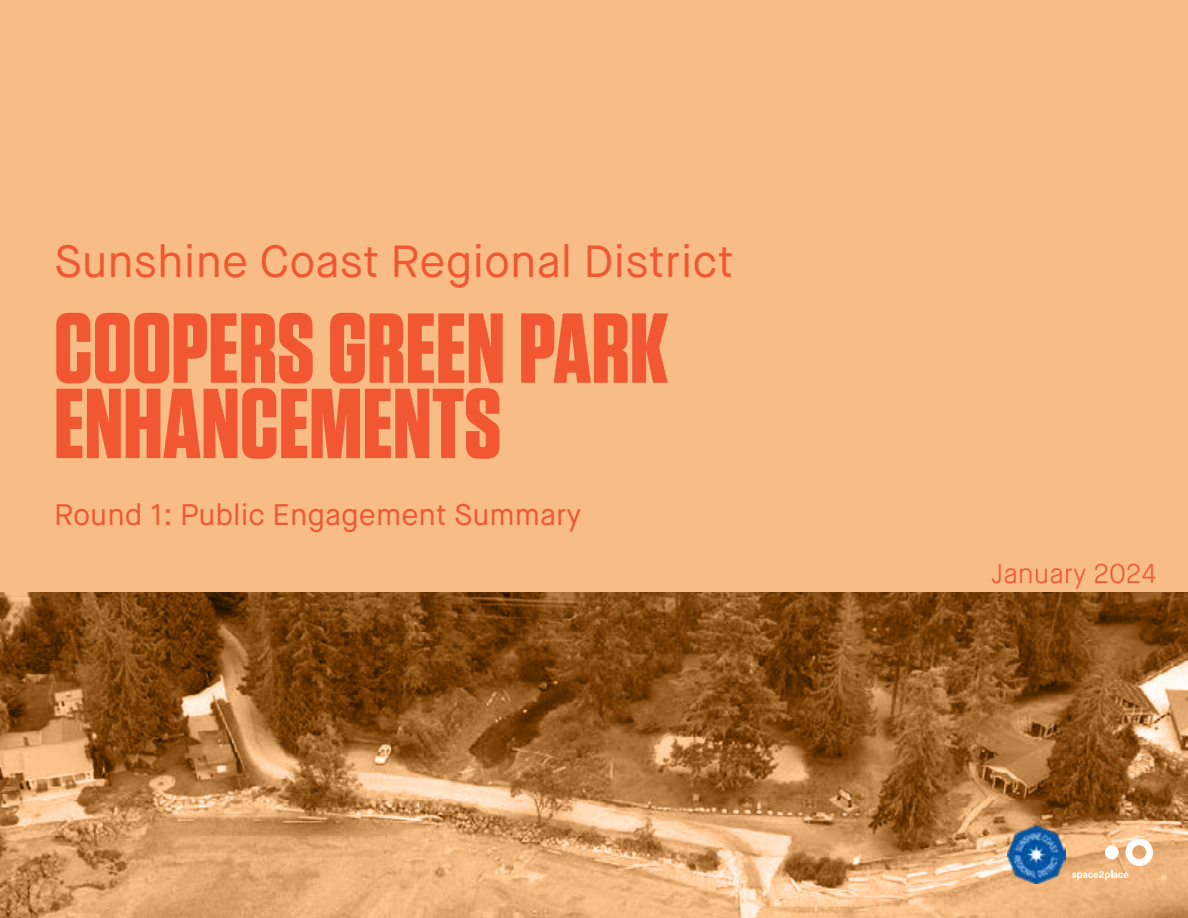
<style>
.page{position:relative;width:1188px;height:918px;background:#fff}
.page>*{position:absolute;margin:0;border:0;box-sizing:border-box;transform-origin:0 0}
.t1{font:700 99.15px/75.3px "Tungsten";color:#f05732}
.t2{font:45px "Maison Neue";color:#f05732}
.t3{font:29.7px "Maison Neue";color:#f05732}
.t4{font:300 27px "Maison Neue";color:#f05732}
</style>
<div class="page">
<div style="left:0;top:0;width:1188px;height:915px;background:#f8bd84"></div>
<svg style="left:0;top:592px;width:1188px;height:326px"></svg>
<img style="left:1008px;top:825px;width:58px;height:58px">
<h2 class="t2" style="left:54px;top:234px;width:681px">Sunshine Coast Regional District</h2>
<h1 class="t1" style="left:54px;top:314px;width:616px">COOPERS GREEN PARK<br>ENHANCEMENTS</h1>
<p class="t3" style="left:54px;top:496px;width:529px">Round 1: Public Engagement Summary</p>
<p class="t4" style="left:991px;top:557px;width:167px">January 2024</p>
</div>
